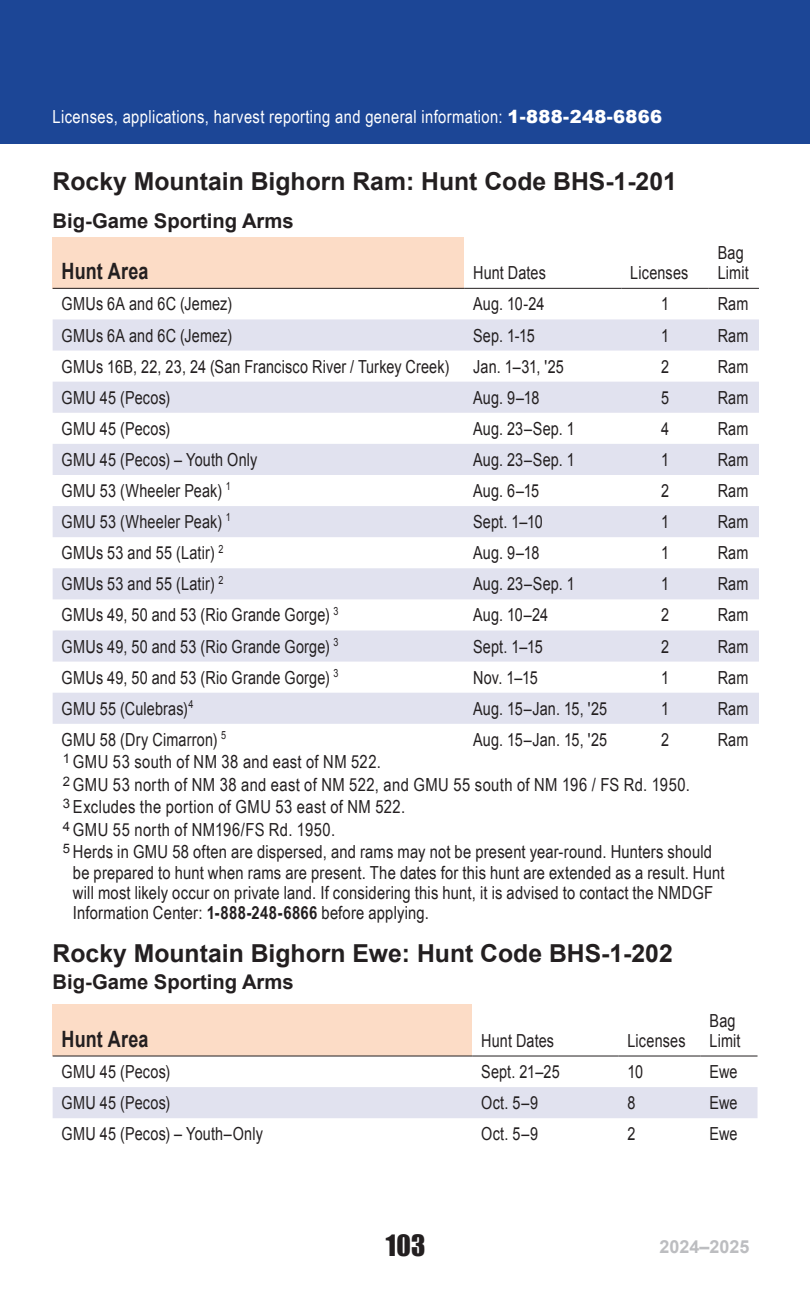
<style>
.page{position:relative;width:810px;height:1296px;background:#fff}
.page>*{position:absolute;margin:0;border:0;box-sizing:border-box;transform-origin:0 0}
.t1{font:27px "Impact";color:#231f20}
.t2{font:700 24.75px "Arial";color:#231f20}
.t3{font:700 22.5px "Arial";letter-spacing:.005em;color:#231f20;scale:.8 1}
.t4{font:700 20.25px "Arial";color:#231f20}
.t5{font:18px/20.2px "Arial";letter-spacing:.01em;color:#231f20;scale:.8 1}
.t6{font:18px/22.5px "Arial Narrow";letter-spacing:.01em;color:#231f20}
.t7{font:18px "Arial Narrow";letter-spacing:.02em;color:#fff}
.t8{font:700 18px "Arial";color:#bcbdc0}
.s1{font-family:"Arial";font-weight:900}
.s2{font-weight:700}
</style>
<div class="page">
<div style="left:0;top:0;width:810px;height:143px;background:#1c4696"></div>
<div style="left:53px;top:237px;width:411px;height:51px;background:#fcdcc6"></div>
<svg style="left:53px;top:319px;width:706px;height:405px;fill:#e1e2ef"></svg>
<hr style="left:53px;top:288px;width:411px;height:1px;background:#231f20">
<hr style="left:464px;top:288px;width:157px;height:1px;background:#231f20">
<hr style="left:621px;top:288px;width:88px;height:1px;background:#231f20">
<hr style="left:709px;top:288px;width:50px;height:1px;background:#231f20">
<div style="left:53px;top:1005px;width:419px;height:51px;background:#fcdcc6"></div>
<div style="left:53px;top:1087px;width:705px;height:31px;background:#e1e2ef"></div>
<hr style="left:53px;top:1056px;width:419px;height:1px;background:#231f20">
<hr style="left:472px;top:1056px;width:146px;height:1px;background:#231f20">
<hr style="left:618px;top:1056px;width:83px;height:1px;background:#231f20">
<hr style="left:701px;top:1056px;width:57px;height:1px;background:#231f20">
<p class="t7" style="left:53px;top:103px;width:611px">Licenses, applications, harvest reporting and general information: <span class="s1">1-888-248-6866</span></p>
<h2 class="t2" style="left:53px;top:165px;width:626px">Rocky Mountain Bighorn Ram: Hunt Code BHS-1-201</h2>
<p class="t4" style="left:53px;top:208px;width:243px">Big-Game Sporting Arms</p>
<p class="t3" style="left:62px;top:257px;width:110px">Hunt Area</p>
<p class="t5" style="left:473px;top:263px;width:93px">Hunt Dates</p>
<p class="t5" style="left:630px;top:263px;width:74px">Licenses</p>
<p class="t5" style="left:718px;top:243px;width:40px">Bag<br>Limit</p>
<p class="t5" style="left:62px;top:294px;width:214px">GMUs 6A and 6C (Jemez)</p>
<p class="t5" style="left:473px;top:294px;width:91px">Aug. 10-24</p>
<p class="t5" style="left:661px;top:294px;width:12px">1</p>
<p class="t5" style="left:718px;top:294px;width:40px">Ram</p>
<p class="t5" style="left:62px;top:325px;width:214px">GMUs 6A and 6C (Jemez)</p>
<p class="t5" style="left:473px;top:325px;width:79px">Sep. 1-15</p>
<p class="t5" style="left:661px;top:325px;width:12px">1</p>
<p class="t5" style="left:718px;top:325px;width:40px">Ram</p>
<p class="t5" style="left:62px;top:356px;width:486px">GMUs 16B, 22, 23, 24 (San Francisco River / Turkey Creek)</p>
<p class="t5" style="left:473px;top:356px;width:115px">Jan. 1–31, '25</p>
<p class="t5" style="left:661px;top:356px;width:12px">2</p>
<p class="t5" style="left:718px;top:356px;width:40px">Ram</p>
<p class="t5" style="left:62px;top:388px;width:137px">GMU 45 (Pecos)</p>
<p class="t5" style="left:473px;top:388px;width:84px">Aug. 9–18</p>
<p class="t5" style="left:661px;top:388px;width:12px">5</p>
<p class="t5" style="left:718px;top:388px;width:40px">Ram</p>
<p class="t5" style="left:62px;top:419px;width:137px">GMU 45 (Pecos)</p>
<p class="t5" style="left:473px;top:419px;width:129px">Aug. 23–Sep. 1</p>
<p class="t5" style="left:661px;top:419px;width:12px">4</p>
<p class="t5" style="left:718px;top:419px;width:40px">Ram</p>
<p class="t5" style="left:62px;top:450px;width:246px">GMU 45 (Pecos) – Youth Only</p>
<p class="t5" style="left:473px;top:450px;width:129px">Aug. 23–Sep. 1</p>
<p class="t5" style="left:661px;top:450px;width:12px">1</p>
<p class="t5" style="left:718px;top:450px;width:40px">Ram</p>
<p class="t5" style="left:62px;top:481px;width:213px">GMU 53 (Wheeler Peak) <sup>1</sup></p>
<p class="t5" style="left:473px;top:481px;width:84px">Aug. 6–15</p>
<p class="t5" style="left:661px;top:481px;width:12px">2</p>
<p class="t5" style="left:718px;top:481px;width:40px">Ram</p>
<p class="t5" style="left:62px;top:512px;width:213px">GMU 53 (Wheeler Peak) <sup>1</sup></p>
<p class="t5" style="left:473px;top:512px;width:89px">Sept. 1–10</p>
<p class="t5" style="left:661px;top:512px;width:12px">1</p>
<p class="t5" style="left:718px;top:512px;width:40px">Ram</p>
<p class="t5" style="left:62px;top:543px;width:204px">GMUs 53 and 55 (Latir) <sup>2</sup></p>
<p class="t5" style="left:473px;top:543px;width:84px">Aug. 9–18</p>
<p class="t5" style="left:661px;top:543px;width:12px">1</p>
<p class="t5" style="left:718px;top:543px;width:40px">Ram</p>
<p class="t5" style="left:62px;top:574px;width:204px">GMUs 53 and 55 (Latir) <sup>2</sup></p>
<p class="t5" style="left:473px;top:574px;width:129px">Aug. 23–Sep. 1</p>
<p class="t5" style="left:661px;top:574px;width:12px">1</p>
<p class="t5" style="left:718px;top:574px;width:40px">Ram</p>
<p class="t5" style="left:62px;top:605px;width:348px">GMUs 49, 50 and 53 (Rio Grande Gorge) <sup>3</sup></p>
<p class="t5" style="left:473px;top:605px;width:95px">Aug. 10–24</p>
<p class="t5" style="left:661px;top:605px;width:12px">2</p>
<p class="t5" style="left:718px;top:605px;width:40px">Ram</p>
<p class="t5" style="left:62px;top:636px;width:348px">GMUs 49, 50 and 53 (Rio Grande Gorge) <sup>3</sup></p>
<p class="t5" style="left:473px;top:636px;width:89px">Sept. 1–15</p>
<p class="t5" style="left:661px;top:636px;width:12px">2</p>
<p class="t5" style="left:718px;top:636px;width:40px">Ram</p>
<p class="t5" style="left:62px;top:667px;width:348px">GMUs 49, 50 and 53 (Rio Grande Gorge) <sup>3</sup></p>
<p class="t5" style="left:473px;top:667px;width:82px">Nov. 1–15</p>
<p class="t5" style="left:661px;top:667px;width:12px">1</p>
<p class="t5" style="left:718px;top:667px;width:40px">Ram</p>
<p class="t5" style="left:62px;top:699px;width:166px">GMU 55 (Culebras)<sup>4</sup></p>
<p class="t5" style="left:473px;top:699px;width:169px">Aug. 15–Jan. 15, '25</p>
<p class="t5" style="left:661px;top:699px;width:12px">1</p>
<p class="t5" style="left:718px;top:699px;width:40px">Ram</p>
<p class="t5" style="left:62px;top:730px;width:207px">GMU 58 (Dry Cimarron) <sup>5</sup></p>
<p class="t5" style="left:473px;top:730px;width:169px">Aug. 15–Jan. 15, '25</p>
<p class="t5" style="left:661px;top:730px;width:12px">2</p>
<p class="t5" style="left:718px;top:730px;width:40px">Ram</p>
<p class="t6" style="left:63px;top:750px;width:651px"><sup>1</sup> GMU 53 south of NM 38 and east of NM 522.<br><sup>2</sup> GMU 53 north of NM 38 and east of NM 522, and GMU 55 south of NM 196 / FS Rd. 1950.<br><sup>3</sup> Excludes the portion of GMU 53 east of NM 522.<br><sup>4</sup> GMU 55 north of NM196/FS Rd. 1950.<br><sup>5</sup> Herds in GMU 58 often are dispersed, and rams may not be present year-round. Hunters should</p>
<p class="t6" style="left:73px;top:862px;width:653px;line-height:20.2px">be prepared to hunt when rams are present. The dates for this hunt are extended as a result. Hunt will most likely occur on private land. If considering this hunt, it is advised to contact the NMDGF<br>Information Center: <span class="s2">1-888-248-6866</span> before applying.</p>
<h2 class="t2" style="left:53px;top:937px;width:622px">Rocky Mountain Bighorn Ewe: Hunt Code BHS-1-202</h2>
<p class="t4" style="left:53px;top:968px;width:243px">Big-Game Sporting Arms</p>
<p class="t3" style="left:62px;top:1024px;width:110px">Hunt Area</p>
<p class="t5" style="left:481px;top:1031px;width:93px">Hunt Dates</p>
<p class="t5" style="left:627px;top:1031px;width:74px">Licenses</p>
<p class="t5" style="left:710px;top:1011px;width:40px">Bag<br>Limit</p>
<p class="t5" style="left:62px;top:1062px;width:137px">GMU 45 (Pecos)</p>
<p class="t5" style="left:481px;top:1062px;width:100px">Sept. 21–25</p>
<p class="t5" style="left:627px;top:1062px;width:21px">10</p>
<p class="t5" style="left:710px;top:1062px;width:36px">Ewe</p>
<p class="t5" style="left:62px;top:1093px;width:137px">GMU 45 (Pecos)</p>
<p class="t5" style="left:481px;top:1093px;width:73px">Oct. 5–9</p>
<p class="t5" style="left:627px;top:1093px;width:12px">8</p>
<p class="t5" style="left:710px;top:1093px;width:36px">Ewe</p>
<p class="t5" style="left:62px;top:1124px;width:253px">GMU 45 (Pecos) – Youth–Only</p>
<p class="t5" style="left:481px;top:1124px;width:73px">Oct. 5–9</p>
<p class="t5" style="left:627px;top:1124px;width:12px">2</p>
<p class="t5" style="left:710px;top:1124px;width:36px">Ewe</p>
<h1 class="t1" style="left:386px;top:1224px;width:41px">103</h1>
<p class="t8" style="left:659px;top:1235px;width:92px">2024–2025</p>
</div>
